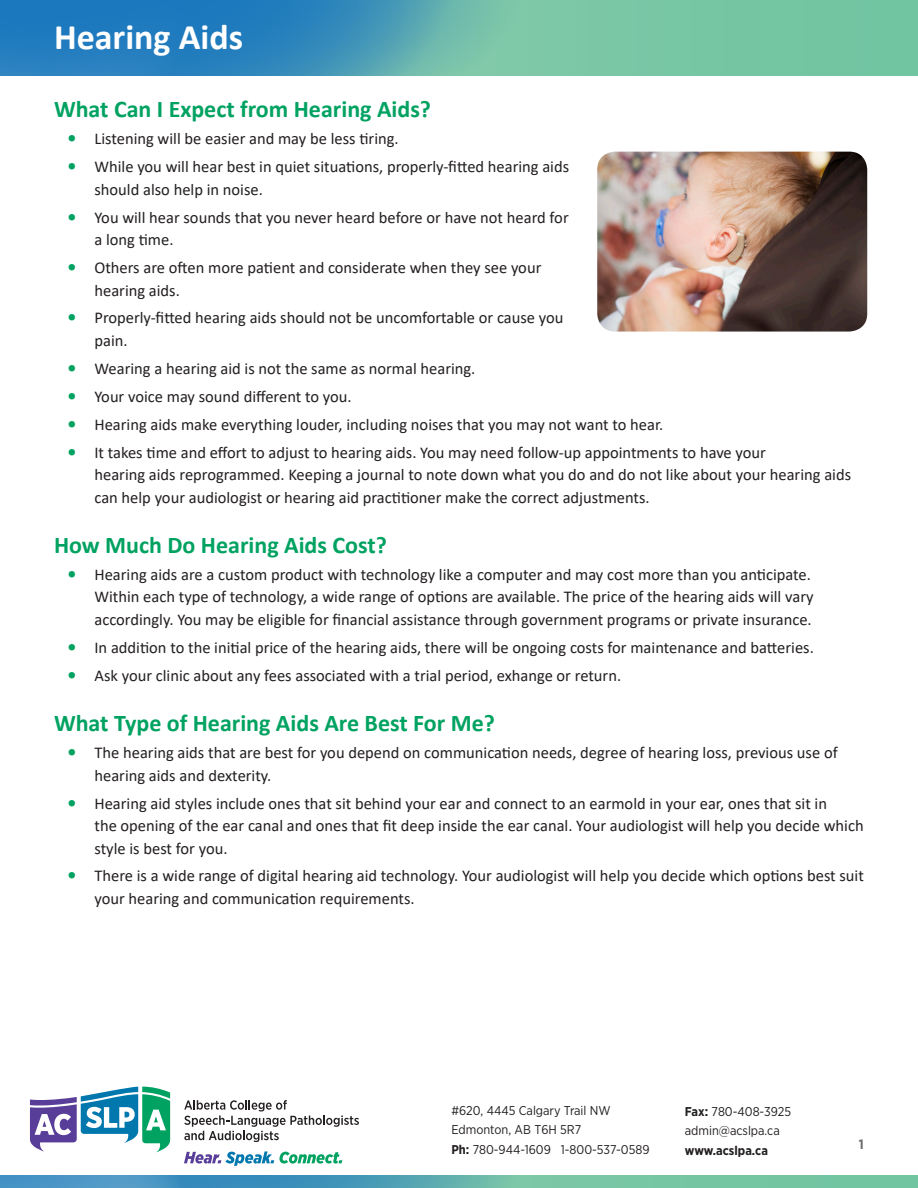
<style>
.page{position:relative;width:918px;height:1188px;background:#fff}
.page>*{position:absolute;margin:0;border:0;box-sizing:border-box;transform-origin:0 0}
.A_Head_SLP_Small{font:700 36px "Calibri";color:#fff}
.B_Head{font:700 24px "Calibri";color:#00a261}
.t1{font:16.5px/22.5px "Calibri";color:#231f20}
.t2{font:700 13.5px "Gotham Narrow";color:#6c6d70}
.address{font:12.75px/19.5px "Gotham Narrow";color:#231f20}
.website{font:700 12.75px "Gotham Narrow";color:#231f20}
.s1{font-weight:700;font-size:18px;color:#00a261}
.s2{font-weight:700}
</style>
<div class="page">
<div style="left:0;top:0;width:918px;height:76px;background:#76c6a4"></div>
<svg style="left:0;top:0;width:493px;height:76px;background:#368cb9"></svg>
<div style="left:0;top:1176px;width:918px;height:12px;background:#75c5a3"></div>
<svg style="left:0;top:1176px;width:484px;height:12px;background:#4797bc"></svg>
<svg style="left:30px;top:1087px;width:140px;height:65px"></svg>
<svg style="left:184px;top:1100px;width:175px;height:42px"></svg>
<svg style="left:184px;top:1151px;width:158px;height:15px"></svg>
<img style="left:597px;top:152px;width:270px;height:180px">
<p class="A_Head_SLP_Small" style="left:54px;top:12px;width:191px">Hearing Aids</p>
<p class="B_Head" style="left:54px;top:92px;width:379px">What Can I Expect from Hearing Aids?</p>
<p class="t1" style="left:68px;top:127px;width:333px"><span class="s1">•</span> Listening will be easier and may be less tiring.</p>
<p class="t1" style="left:94px;top:155px;width:476px;text-indent:-27px"><span class="s1">•</span> While you will hear best in quiet situations, properly-fitted hearing aids should also help in noise.</p>
<p class="t1" style="left:94px;top:206px;width:476px;text-indent:-27px"><span class="s1">•</span> You will hear sounds that you never heard before or have not heard for a long time.</p>
<p class="t1" style="left:94px;top:256px;width:448px;text-indent:-27px"><span class="s1">•</span> Others are often more patient and considerate when they see your hearing aids.</p>
<p class="t1" style="left:94px;top:306px;width:471px;text-indent:-27px"><span class="s1">•</span> Properly-fitted hearing aids should not be uncomfortable or cause you pain.</p>
<p class="t1" style="left:68px;top:357px;width:409px"><span class="s1">•</span> Wearing a hearing aid is not the same as normal hearing.</p>
<p class="t1" style="left:68px;top:385px;width:286px"><span class="s1">•</span> Your voice may sound different to you.</p>
<p class="t1" style="left:68px;top:413px;width:597px"><span class="s1">•</span> Hearing aids make everything louder, including noises that you may not want to hear.</p>
<p class="t1" style="left:94px;top:440px;width:758px;text-indent:-27px"><span class="s1">•</span> It takes time and effort to adjust to hearing aids. You may need follow-up appointments to have your<br>hearing aids reprogrammed. Keeping a journal to note down what you do and do not like about your hearing aids can help your audiologist or hearing aid practitioner make the correct adjustments.</p>
<p class="B_Head" style="left:54px;top:528px;width:334px">How Much Do Hearing Aids Cost?</p>
<p class="t1" style="left:94px;top:563px;width:721px;text-indent:-27px"><span class="s1">•</span> Hearing aids are a custom product with technology like a computer and may cost more than you anticipate.<br>Within each type of technology, a wide range of options are available. The price of the hearing aids will vary accordingly. You may be eligible for financial assistance through government programs or private insurance.</p>
<p class="t1" style="left:68px;top:636px;width:748px"><span class="s1">•</span> In addition to the initial price of the hearing aids, there will be ongoing costs for maintenance and batteries.</p>
<p class="t1" style="left:68px;top:664px;width:555px"><span class="s1">•</span> Ask your clinic about any fees associated with a trial period, exhange or return.</p>
<p class="B_Head" style="left:54px;top:706px;width:442px">What Type of Hearing Aids Are Best For Me?</p>
<p class="t1" style="left:94px;top:741px;width:745px;text-indent:-27px"><span class="s1">•</span> The hearing aids that are best for you depend on communication needs, degree of hearing loss, previous use of hearing aids and dexterity.</p>
<p class="t1" style="left:94px;top:791px;width:771px;text-indent:-27px"><span class="s1">•</span> Hearing aid styles include ones that sit behind your ear and connect to an earmold in your ear, ones that sit in<br>the opening of the ear canal and ones that fit deep inside the ear canal. Your audiologist will help you decide which style is best for you.</p>
<p class="t1" style="left:94px;top:864px;width:771px;text-indent:-27px"><span class="s1">•</span> There is a wide range of digital hearing aid technology. Your audiologist will help you decide which options best suit your hearing and communication requirements.</p>
<p class="address" style="left:451px;top:1100px;width:200px">#620, 4445 Calgary Trail NW<br>Edmonton, AB T6H 5R7<br><span class="s2">Ph:</span> 780-944-1609 1-800-537-0589</p>
<p class="address" style="left:685px;top:1101px;width:108px"><span class="s2">Fax:</span> 780-408-3925 admin@acslpa.ca</p>
<p class="website" style="left:685px;top:1142px;width:85px">www.acslpa.ca</p>
<p class="t2" style="left:859px;top:1135px;width:7px">1</p>
</div>
